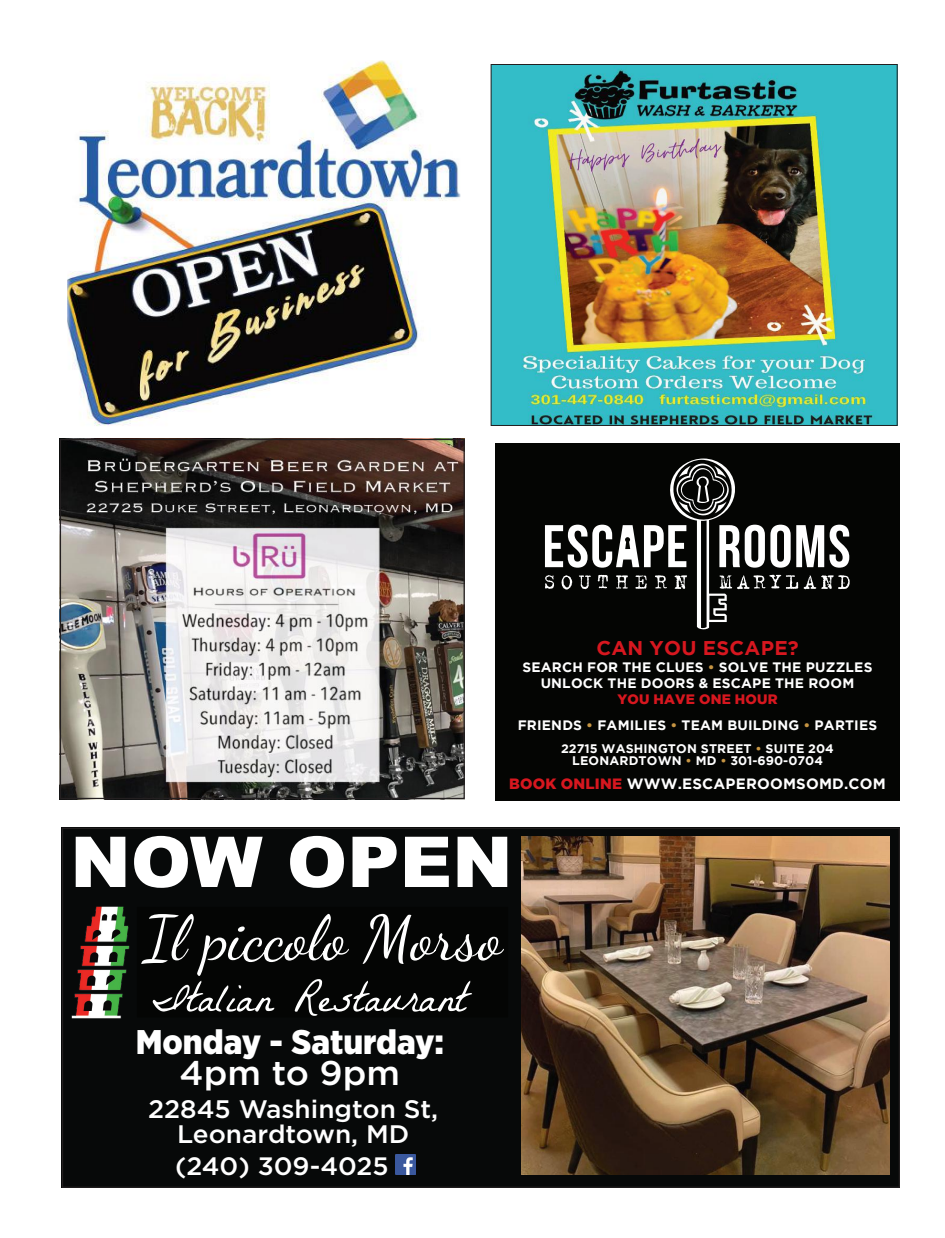
<style>
.page{position:relative;width:945px;height:1238px;background:#fff}
.page>*{position:absolute;margin:0;border:0;box-sizing:border-box;transform-origin:0 0}
.t1{font:900 70.12px "Arial";color:#fff}
.t2{font:900 34.25px "Gotham Narrow";color:#fff}
.t3{font:500 34.25px "Gotham";color:#fff}
.t4{font:500 25.25px/25px "Gotham";color:#fff;text-align:center}
.t5{font:500 25.12px "Gotham";color:#fff}
.t6{font:700 19.88px "Gotham";letter-spacing:.015em;color:#d7171f}
.t7{font:700 14.88px "Gotham";letter-spacing:.015em;color:#fff}
.t8{font:700 13.62px/16.4px "Gotham";letter-spacing:.015em;color:#fff;text-align:center}
.t9{font:700 12.38px/12.4px "Gotham";letter-spacing:.015em;color:#fff;text-align:center}
.s1{color:#c69543}
.s2{font-weight:900;color:#d7171f}
</style>
<div class="page">
<img style="left:62px;top:441px;width:401px;height:356px">
<div style="left:60px;top:439px;width:405px;height:360px;border:1px solid #231f20"></div>
<div style="left:62px;top:827px;width:838px;height:360px;background:#070909"></div>
<svg style="left:141px;top:913px;width:363px;height:103px"></svg>
<img style="left:521px;top:836px;width:368px;height:338px">
<img style="left:395px;top:1154px;width:21px;height:20px">
<img style="left:71px;top:906px;width:58px;height:112px">
<div style="left:495px;top:443px;width:405px;height:357px;background:#040503"></div>
<svg style="left:545px;top:458px;width:305px;height:171px"></svg>
<img style="left:493px;top:66px;width:402px;height:358px">
<div style="left:491px;top:64px;width:406px;height:362px;border:1px solid #231f20"></div>
<img style="left:67px;top:61px;width:393px;height:365px">
<h3 class="t6" style="left:596px;top:637px;width:204px">CAN YOU ESCAPE?</h3>
<p class="t8" style="left:522px;top:658px;width:352px">SEARCH FOR THE CLUES <span class="s1">•</span> SOLVE THE PUZZLES<br>UNLOCK THE DOORS &amp; ESCAPE THE ROOM</p>
<p class="t8" style="left:518px;top:686px;width:361px;line-height:26px"><span class="s2">YOU HAVE ONE HOUR<br></span>FRIENDS <span class="s1">•</span> FAMILIES <span class="s1">•</span> TEAM BUILDING <span class="s1">•</span> PARTIES</p>
<p class="t9" style="left:561px;top:742px;width:274px">22715 WASHINGTON STREET <span class="s1">•</span> SUITE 204<br>LEONARDTOWN <span class="s1">•</span> MD <span class="s1">•</span> 301-690-0704</p>
<p class="t7" style="left:509px;top:775px;width:378px"><span class="s2">BOOK ONLINE</span> WWW.ESCAPEROOMSOMD.COM</p>
<h1 class="t1" style="left:70px;top:811px;width:444px">NOW OPEN</h1>
<h2 class="t2" style="left:136px;top:1019px;width:310px">Monday - Saturday:</h2>
<h2 class="t3" style="left:180px;top:1050px;width:222px">4pm to 9pm</h2>
<h3 class="t4" style="left:148px;top:1096px;width:292px">22845 Washington St,<br>Leonardtown, MD</h3>
<h3 class="t5" style="left:175px;top:1149px;width:215px">(240) 309-4025</h3>
</div>
